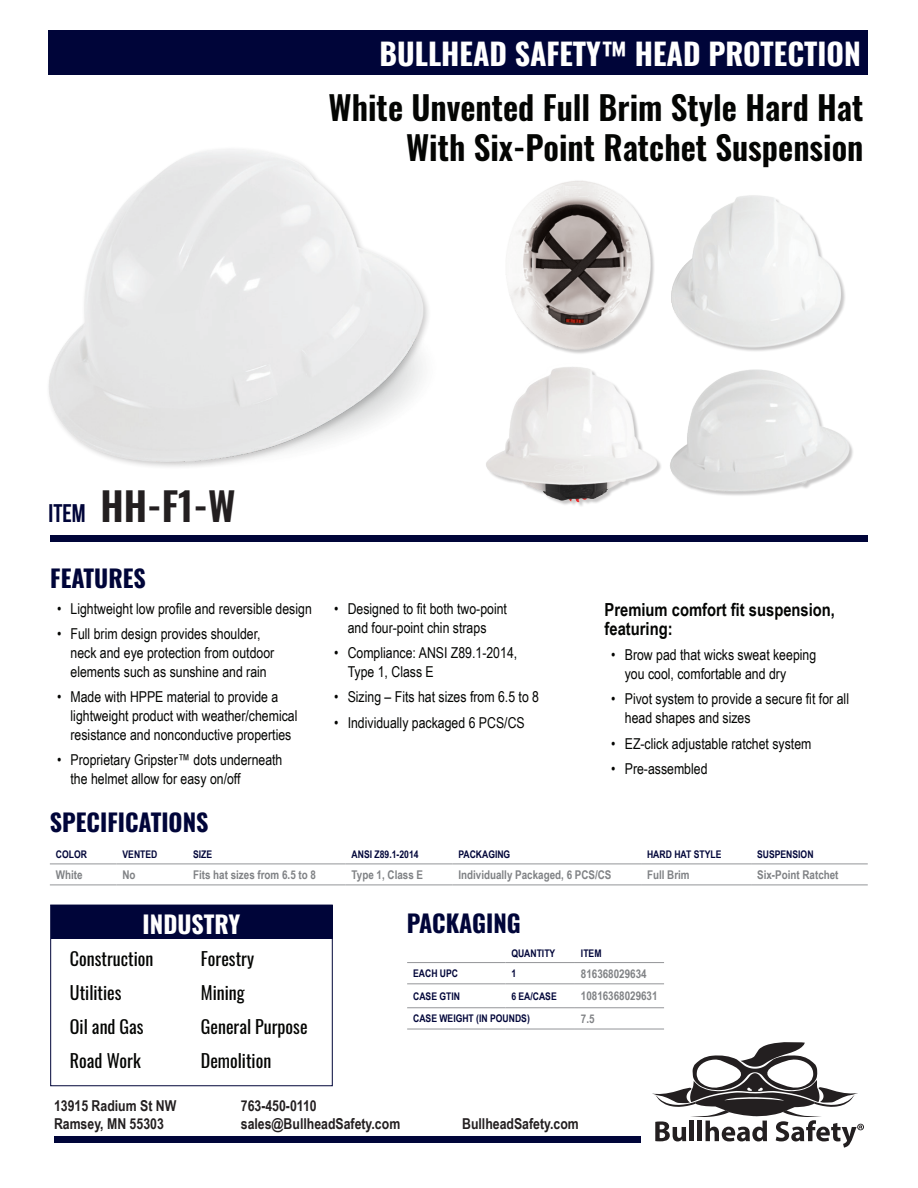
<style>
.page{position:relative;width:918px;height:1188px;background:#fff}
.page>*{position:absolute;margin:0;border:0;box-sizing:border-box;transform-origin:0 0}
.Item_ID{font:600 39px "Oswald";color:#231f20}
.Heading{font:600 33px/39.6px "Oswald";color:#040503;text-align:right}
.Page_Header{font:700 30px "Oswald";color:#fff}
.Item_and_Size_Header{font:700 25.5px "Bebas Neue";color:#000539}
.Section_Title{font:700 24px "Oswald";color:#000539}
.Industry_Head{font:700 24px "Oswald";color:#fff}
.Body_Industry{font:18px "Oswald";color:#040503}
.Bullet_Header{font:700 18px/18.8px "Arial Narrow";color:#040503}
.t1{font:15px/18.8px "Arial Narrow";color:#040503}
.t2{font:700 15px/18px "Arial Narrow";color:#231f20}
.Table_Copy{font:700 12px "Arial Narrow";color:#808285}
.Table_Headers{font:700 10.5px "Arial Narrow";color:#000539}
</style>
<div class="page">
<div style="left:54px;top:1137px;width:586px;height:6px;background:#000539"></div>
<svg style="left:652px;top:1042px;width:212px;height:106px"></svg>
<img style="left:506px;top:180px;width:148px;height:167px">
<img style="left:48px;top:149px;width:380px;height:318px">
<div style="left:50px;top:535px;width:818px;height:7px;background:#000539"></div>
<hr style="left:50px;top:864px;width:67px;height:1px;background:#939598">
<hr style="left:117px;top:864px;width:70px;height:1px;background:#939598">
<hr style="left:187px;top:864px;width:159px;height:1px;background:#939598">
<hr style="left:346px;top:864px;width:106px;height:1px;background:#939598">
<hr style="left:452px;top:864px;width:189px;height:1px;background:#939598">
<hr style="left:641px;top:864px;width:110px;height:1px;background:#939598">
<hr style="left:751px;top:864px;width:117px;height:1px;background:#939598">
<hr style="left:50px;top:885px;width:67px;height:1px;background:#939598">
<hr style="left:117px;top:885px;width:70px;height:1px;background:#939598">
<hr style="left:187px;top:885px;width:159px;height:1px;background:#939598">
<hr style="left:346px;top:885px;width:106px;height:1px;background:#939598">
<hr style="left:452px;top:885px;width:189px;height:1px;background:#939598">
<hr style="left:641px;top:885px;width:110px;height:1px;background:#939598">
<hr style="left:751px;top:885px;width:117px;height:1px;background:#939598">
<hr style="left:407px;top:962px;width:98px;height:1px;background:#939598">
<hr style="left:505px;top:962px;width:70px;height:1px;background:#939598">
<hr style="left:575px;top:962px;width:89px;height:1px;background:#939598">
<hr style="left:575px;top:1029px;width:89px;height:1px;background:#939598">
<hr style="left:407px;top:983px;width:98px;height:1px;background:#939598">
<hr style="left:505px;top:983px;width:70px;height:1px;background:#939598">
<hr style="left:575px;top:983px;width:89px;height:1px;background:#939598">
<hr style="left:407px;top:1007px;width:98px;height:1px;background:#939598">
<hr style="left:505px;top:1007px;width:70px;height:1px;background:#939598">
<hr style="left:575px;top:1007px;width:89px;height:1px;background:#939598">
<hr style="left:407px;top:1029px;width:98px;height:1px;background:#939598">
<hr style="left:505px;top:1029px;width:70px;height:1px;background:#939598">
<div style="left:49px;top:30px;width:819px;height:45px;background:#000539"></div>
<div style="left:50px;top:905px;width:283px;height:181px;border:1px solid #000539"></div>
<div style="left:51px;top:906px;width:282px;height:33px;background:#000539"></div>
<img style="left:670px;top:369px;width:182px;height:127px">
<img style="left:671px;top:195px;width:174px;height:156px">
<img style="left:486px;top:347px;width:175px;height:159px">
<p class="Page_Header" style="left:379px;top:38px;width:483px">BULLHEAD SAFETY™ HEAD PROTECTION</p>
<p class="Heading" style="left:329px;top:90px;width:537px">White Unvented Full Brim Style Hard Hat<br>With Six-Point Ratchet Suspension</p>
<p class="Item_and_Size_Header" style="left:49px;top:500px;width:39px">ITEM</p>
<p class="Item_ID" style="left:100px;top:486px;width:137px">HH-F1-W</p>
<p class="Section_Title" style="left:50px;top:566px;width:97px">FEATURES</p>
<p class="t1" style="left:57px;top:599px;width:256px">• Lightweight low profile and reversible design</p>
<p class="t1" style="left:71px;top:624px;width:205px;text-indent:-14px">• Full brim design provides shoulder, neck and eye protection from outdoor elements such as sunshine and rain</p>
<p class="t1" style="left:71px;top:687px;width:228px;text-indent:-14px">• Made with HPPE material to provide a lightweight product with weather/chemical resistance and nonconductive properties</p>
<p class="t1" style="left:71px;top:750px;width:213px;text-indent:-14px">• Proprietary Gripster™ dots underneath the helmet allow for easy on/off</p>
<p class="Section_Title" style="left:50px;top:809px;width:160px">SPECIFICATIONS</p>
<p class="t1" style="left:334px;top:599px;width:174px;text-align:center">• Designed to fit both two-point and four-point chin straps</p>
<p class="t1" style="left:348px;top:643px;width:171px;text-indent:-14px">• Compliance: ANSI Z89.1-2014,<br>Type 1, Class E</p>
<p class="t1" style="left:334px;top:687px;width:206px">• Sizing – Fits hat sizes from 6.5 to 8</p>
<p class="t1" style="left:334px;top:713px;width:192px">• Individually packaged 6 PCS/CS</p>
<p class="Bullet_Header" style="left:605px;top:599px;width:232px">Premium comfort fit suspension, featuring:</p>
<p class="t1" style="left:625px;top:645px;width:193px;text-indent:-14px">• Brow pad that wicks sweat keeping you cool, comfortable and dry</p>
<p class="t1" style="left:625px;top:689px;width:226px;text-indent:-14px">• Pivot system to provide a secure fit for all head shapes and sizes</p>
<p class="t1" style="left:611px;top:733px;width:202px">• EZ-click adjustable ratchet system</p>
<p class="t1" style="left:611px;top:759px;width:98px">• Pre-assembled</p>
<p class="Table_Headers" style="left:56px;top:846px;width:33px">COLOR</p>
<p class="Table_Headers" style="left:123px;top:846px;width:36px">VENTED</p>
<p class="Table_Headers" style="left:193px;top:846px;width:21px">SIZE</p>
<p class="Table_Headers" style="left:352px;top:846px;width:69px">ANSI Z89.1-2014</p>
<p class="Table_Headers" style="left:458px;top:846px;width:53px">PACKAGING</p>
<p class="Table_Headers" style="left:647px;top:846px;width:76px">HARD HAT STYLE</p>
<p class="Table_Headers" style="left:757px;top:846px;width:58px">SUSPENSION</p>
<p class="Table_Copy" style="left:56px;top:865px;width:28px">White</p>
<p class="Table_Copy" style="left:123px;top:865px;width:15px">No</p>
<p class="Table_Copy" style="left:193px;top:865px;width:125px">Fits hat sizes from 6.5 to 8</p>
<p class="Table_Copy" style="left:352px;top:865px;width:73px">Type 1, Class E</p>
<p class="Table_Copy" style="left:458px;top:865px;width:155px">Individually Packaged, 6 PCS/CS</p>
<p class="Table_Copy" style="left:647px;top:865px;width:44px">Full Brim</p>
<p class="Table_Copy" style="left:757px;top:865px;width:83px">Six-Point Ratchet</p>
<p class="Industry_Head" style="left:143px;top:911px;width:99px">INDUSTRY</p>
<p class="Body_Industry" style="left:70px;top:943px;width:85px">Construction</p>
<p class="Body_Industry" style="left:70px;top:977px;width:53px">Utilities</p>
<p class="Body_Industry" style="left:70px;top:1010px;width:75px">Oil and Gas</p>
<p class="Body_Industry" style="left:70px;top:1044px;width:72px">Road Work</p>
<p class="Body_Industry" style="left:201px;top:943px;width:55px">Forestry</p>
<p class="Body_Industry" style="left:201px;top:977px;width:45px">Mining</p>
<p class="Body_Industry" style="left:201px;top:1010px;width:108px">General Purpose</p>
<p class="Body_Industry" style="left:201px;top:1044px;width:72px">Demolition</p>
<p class="Section_Title" style="left:407px;top:911px;width:116px">PACKAGING</p>
<p class="Table_Headers" style="left:511px;top:945px;width:46px">QUANTITY</p>
<p class="Table_Headers" style="left:581px;top:945px;width:22px">ITEM</p>
<p class="Table_Headers" style="left:413px;top:965px;width:46px">EACH UPC</p>
<p class="Table_Headers" style="left:511px;top:965px;width:6px">1</p>
<p class="Table_Copy" style="left:581px;top:964px;width:67px">816368029634</p>
<p class="Table_Headers" style="left:413px;top:988px;width:48px">CASE GTIN</p>
<p class="Table_Headers" style="left:511px;top:988px;width:47px">6 EA/CASE</p>
<p class="Table_Copy" style="left:581px;top:987px;width:78px">10816368029631</p>
<p class="Table_Headers" style="left:413px;top:1011px;width:118px">CASE WEIGHT (IN POUNDS)</p>
<p class="Table_Copy" style="left:581px;top:1009px;width:15px">7.5</p>
<p class="t2" style="left:54px;top:1096px;width:124px">13915 Radium St NW<br>Ramsey, MN 55303</p>
<p class="t2" style="left:241px;top:1096px;width:161px">763-450-0110 sales@BullheadSafety.com</p>
<p class="t2" style="left:462px;top:1114px;width:118px">BullheadSafety.com</p>
</div>
